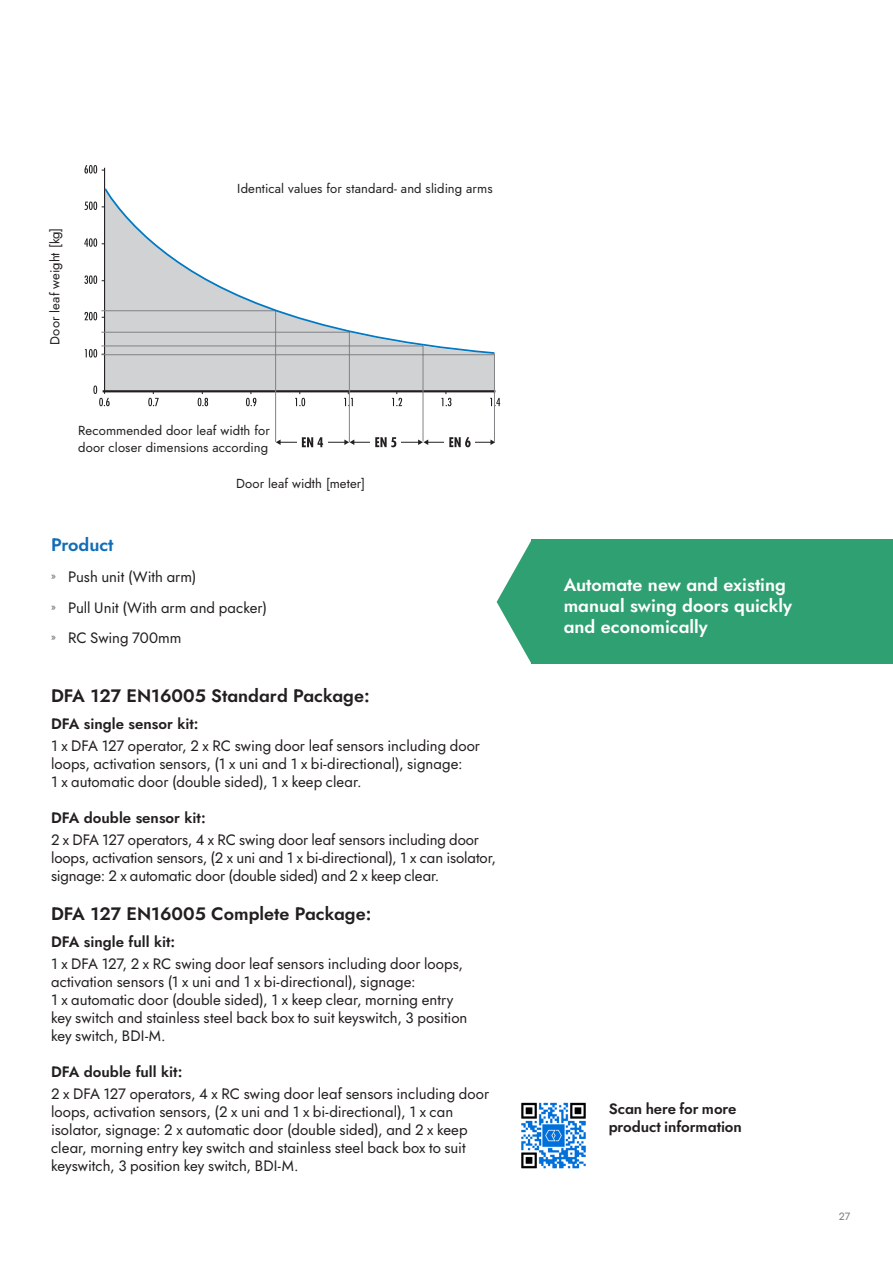
<style>
.page{position:relative;width:893px;height:1263px;background:#fff}
.page>*{position:absolute;margin:0;border:0;box-sizing:border-box;transform-origin:0 0}
.Sub_header_12_14_-_S{font:600 18px/21px "Jost";color:#fff}
.Sub_header_12_14_-_S-2{font:600 18px "Jost";color:#231f20}
.Sub_header_12_14_-_S-3{font:600 18px "Jost";color:#126db7}
.Body_10_12_-_Regular{font:15px/18px "Jost";color:#231f20}
.Sub_header_10_12_-_S{font:600 15px "Jost";color:#231f20}
.Body_10_12_-_Regular-2{font:600 15px/18px "Jost";letter-spacing:-.005em;color:#231f20}
.subhead_pictures_6pt{font:13.05px/17px "Jost";letter-spacing:.005em;color:#231f20}
.subhead_pictures_rig{font:13.05px "Jost";letter-spacing:.005em;color:#231f20}
.t1{font:10.5px "Jost";color:#76797b}
</style>
<div class="page">
<div style="left:105px;top:355px;width:389px;height:35px;background:#d1d2d4"></div>
<hr style="left:103px;top:390px;width:392px;height:2px;background:#231f20">
<hr style="left:104px;top:168px;width:1px;height:226px;background:#231f20">
<svg style="left:84px;top:165px;width:21px;height:9px"></svg>
<svg style="left:84px;top:201px;width:19px;height:9px"></svg>
<svg style="left:84px;top:238px;width:19px;height:9px"></svg>
<svg style="left:84px;top:275px;width:19px;height:9px"></svg>
<svg style="left:84px;top:312px;width:19px;height:8px"></svg>
<svg style="left:85px;top:349px;width:20px;height:8px"></svg>
<svg style="left:93px;top:385px;width:17px;height:21px"></svg>
<svg style="left:148px;top:392px;width:11px;height:14px"></svg>
<svg style="left:198px;top:392px;width:10px;height:14px"></svg>
<svg style="left:246px;top:392px;width:10px;height:14px"></svg>
<svg style="left:295px;top:392px;width:10px;height:14px"></svg>
<svg style="left:344px;top:391px;width:9px;height:15px"></svg>
<svg style="left:392px;top:392px;width:10px;height:14px"></svg>
<svg style="left:441px;top:392px;width:10px;height:14px"></svg>
<svg style="left:490px;top:391px;width:10px;height:15px"></svg>
<hr style="left:275px;top:311px;width:1px;height:131px;background:#808285">
<hr style="left:101px;top:310px;width:175px;height:1px;background:#808285">
<hr style="left:101px;top:354px;width:393px;height:1px;background:#808285">
<hr style="left:101px;top:332px;width:248px;height:1px;background:#808285">
<hr style="left:101px;top:346px;width:322px;height:1px;background:#808285">
<hr style="left:349px;top:332px;width:1px;height:110px;background:#808285">
<hr style="left:423px;top:346px;width:1px;height:95px;background:#808285">
<hr style="left:494px;top:354px;width:1px;height:88px;background:#808285">
<svg style="left:103px;top:187px;width:392px;height:168px"></svg>
<hr style="left:280px;top:442px;width:65px;height:1px;background:#231f20">
<svg style="left:276px;top:439px;width:5px;height:6px"></svg>
<hr style="left:354px;top:442px;width:65px;height:1px;background:#231f20">
<svg style="left:344px;top:439px;width:10px;height:6px"></svg>
<hr style="left:427px;top:442px;width:64px;height:1px;background:#231f20">
<svg style="left:490px;top:439px;width:5px;height:6px"></svg>
<svg style="left:418px;top:439px;width:10px;height:6px"></svg>
<div style="left:297px;top:434px;width:31px;height:17px;background:#fff"></div>
<div style="left:371px;top:434px;width:30px;height:17px;background:#fff"></div>
<div style="left:445px;top:434px;width:30px;height:17px;background:#fff"></div>
<svg style="left:302px;top:437px;width:21px;height:10px"></svg>
<svg style="left:375px;top:437px;width:21px;height:10px"></svg>
<svg style="left:449px;top:437px;width:22px;height:10px"></svg>
<div style="left:221px;top:179px;width:272px;height:27px;background:#fff"></div>
<div style="left:532px;top:539px;width:361px;height:125px;background:#2fa071"></div>
<svg style="left:497px;top:539px;width:35px;height:125px"></svg>
<img style="left:521px;top:1102px;width:65px;height:67px">
<p class="subhead_pictures_6pt" style="left:47px;top:345px;width:119px;rotate:-90deg">Door leaf weight [kg]</p>
<p class="subhead_pictures_rig" style="left:237px;top:179px;width:257px">Identical values for standard- and sliding arms</p>
<p class="subhead_pictures_6pt" style="left:78px;top:422px;width:193px">Recommended door leaf width for door closer dimensions according</p>
<p class="subhead_pictures_6pt" style="left:236px;top:475px;width:131px">Door leaf width [meter]</p>
<p class="Sub_header_12_14_-_S-3" style="left:51px;top:532px;width:64px">Product</p>
<p class="Body_10_12_-_Regular" style="left:51px;top:568px;width:147px"><sup>»</sup> Push unit (With arm)</p>
<p class="Body_10_12_-_Regular" style="left:51px;top:598px;width:218px"><sup>»</sup> Pull Unit (With arm and packer)</p>
<p class="Body_10_12_-_Regular" style="left:51px;top:629px;width:132px"><sup>»</sup> RC Swing 700mm</p>
<p class="Sub_header_12_14_-_S-2" style="left:51px;top:684px;width:320px">DFA 127 EN16005 Standard Package:</p>
<p class="Sub_header_10_12_-_S" style="left:51px;top:713px;width:149px">DFA single sensor kit:</p>
<p class="Body_10_12_-_Regular" style="left:51px;top:737px;width:431px">1 x DFA 127 operator, 2 x RC swing door leaf sensors including door loops, activation sensors, (1 x uni and 1 x bi-directional), signage:<br>1 x automatic door (double sided), 1 x keep clear.</p>
<p class="Sub_header_10_12_-_S" style="left:51px;top:808px;width:156px">DFA double sensor kit:</p>
<p class="Body_10_12_-_Regular" style="left:51px;top:831px;width:447px">2 x DFA 127 operators, 4 x RC swing door leaf sensors including door loops, activation sensors, (2 x uni and 1 x bi-directional), 1 x can isolator, signage: 2 x automatic door (double sided) and 2 x keep clear.</p>
<p class="Sub_header_12_14_-_S-2" style="left:51px;top:902px;width:322px">DFA 127 EN16005 Complete Package:</p>
<p class="Sub_header_10_12_-_S" style="left:51px;top:931px;width:126px">DFA single full kit:</p>
<p class="Body_10_12_-_Regular" style="left:51px;top:955px;width:418px">1 x DFA 127, 2 x RC swing door leaf sensors including door loops, activation sensors (1 x uni and 1 x bi-directional), signage:<br>1 x automatic door (double sided), 1 x keep clear, morning entry key switch and stainless steel back box to suit keyswitch, 3 position key switch, BDI-M.</p>
<p class="Sub_header_10_12_-_S" style="left:51px;top:1062px;width:133px">DFA double full kit:</p>
<p class="Body_10_12_-_Regular" style="left:51px;top:1085px;width:440px">2 x DFA 127 operators, 4 x RC swing door leaf sensors including door loops, activation sensors, (2 x uni and 1 x bi-directional), 1 x can isolator, signage: 2 x automatic door (double sided), and 2 x keep clear, morning entry key switch and stainless steel back box to suit keyswitch, 3 position key switch, BDI-M.</p>
<p class="Sub_header_12_14_-_S" style="left:564px;top:574px;width:230px">Automate new and existing manual swing doors quickly and economically</p>
<p class="Body_10_12_-_Regular-2" style="left:609px;top:1100px;width:135px">Scan here for more product information</p>
<p class="t1" style="left:839px;top:1210px;width:13px">27</p>
</div>
